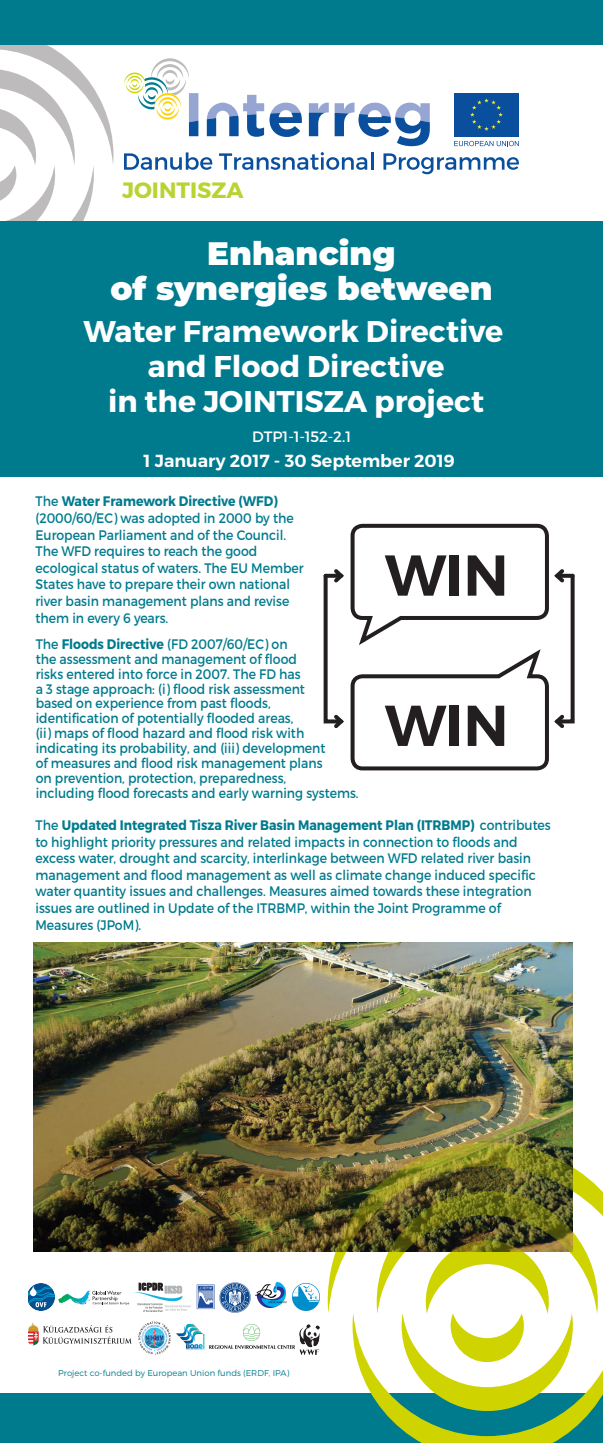
<style>
.page{position:relative;width:603px;height:1443px;background:#fff}
.page>*{position:absolute;margin:0;border:0;box-sizing:border-box;transform-origin:0 0}
.t1{font:600 57.5px "Montserrat";letter-spacing:-.005em;color:#231f20}
.t2{font:900 32.5px/35px "Montserrat";color:#fff;text-align:center}
.t3{font:700 30px/35px "Montserrat";color:#fff;text-align:center}
.t4{font:700 22.18px "Montserrat";color:#b8d432}
.t5{font:600 17.5px "Montserrat";color:#fff}
.t6{font:15px "Montserrat";color:#fff}
.t7{font:13.82px/16.6px "Montserrat";color:#007b8e;scale:.9 1}
.t8{font:300 8.45px "Montserrat";color:#007b8e}
.s1{font-weight:700}
</style>
<div class="page">
<div style="left:0;top:1393px;width:602px;height:50px;background:#007b8e"></div>
<img style="left:33px;top:942px;width:539px;height:309px">
<svg style="left:0;top:45px;width:113px;height:176px"></svg>
<svg style="left:124px;top:58px;width:74px;height:78px"></svg>
<svg style="left:309px;top:102px;width:19px;height:34px"></svg>
<svg style="left:334px;top:102px;width:95px;height:44px"></svg>
<svg style="left:207px;top:95px;width:95px;height:42px"></svg>
<div style="left:454px;top:93px;width:64px;height:43px;background:#0a4f9d"></div>
<svg style="left:470px;top:98px;width:32px;height:33px"></svg>
<svg style="left:454px;top:141px;width:64px;height:5px"></svg>
<svg style="left:124px;top:152px;width:88px;height:18px"></svg>
<svg style="left:219px;top:152px;width:148px;height:18px"></svg>
<hr style="left:370px;top:152px;width:3px;height:18px;background:#0a4f9d">
<svg style="left:383px;top:153px;width:136px;height:21px"></svg>
<div style="left:0;top:221px;width:602px;height:255px;background:#007b8e"></div>
<img style="left:28px;top:1283px;width:26px;height:27px">
<img style="left:138px;top:1321px;width:33px;height:34px">
<img style="left:176px;top:1324px;width:28px;height:26px">
<img style="left:299px;top:1324px;width:20px;height:30px">
<img style="left:209px;top:1340px;width:85px;height:9px">
<img style="left:244px;top:1324px;width:16px;height:16px">
<img style="left:196px;top:1284px;width:19px;height:26px">
<img style="left:220px;top:1282px;width:30px;height:30px">
<img style="left:256px;top:1282px;width:30px;height:25px">
<img style="left:292px;top:1283px;width:27px;height:27px">
<img style="left:28px;top:1323px;width:11px;height:23px">
<img style="left:43px;top:1336px;width:89px;height:8px">
<img style="left:43px;top:1325px;width:70px;height:8px">
<img style="left:327px;top:1142px;width:275px;height:171px">
<svg style="left:352px;top:1191px;width:250px;height:252px"></svg>
<svg style="left:323px;top:523px;width:252px;height:248px"></svg>
<div style="left:0;top:0;width:602px;height:45px;background:#007b8e"></div>
<svg style="left:59px;top:1283px;width:132px;height:29px"></svg>
<h3 class="t4" style="left:122px;top:177px;width:123px">JOINTISZA</h3>
<h2 class="t2" style="left:110px;top:234px;width:383px">Enhancing<br>of synergies between</h2>
<h3 class="t3" style="left:84px;top:314px;width:421px">Water Framework Directive and Flood Directive<br>in the JOINTISZA project</h3>
<p class="t6" style="left:252px;top:427px;width:100px">DTP1-1-152-2.1</p>
<p class="t5" style="left:143px;top:450px;width:312px">1 January 2017 - 30 September 2019</p>
<p class="t7" style="left:35px;top:493px;width:299px">The <span class="s1">Water Framework Directive (WFD) </span>(2000/60/EC) was adopted in 2000 by the European Parliament and of the Council.<br>The WFD requires to reach the good ecological status of waters. The EU Member States have to prepare their own national river basin management plans and revise them in every 6 years.</p>
<p class="t7" style="left:36px;top:636px;width:360px;line-height:14.9px">The <span class="s1">Floods Directive</span> (FD 2007/60/EC) on<br>the assessment and management of flood<br>risks entered into force in 2007. The FD has<br>a 3 stage approach: (i) flood risk assessment<br>based on experience from past floods,<br>identification of potentially flooded areas,<br>(ii) maps of flood hazard and flood risk with indicating its probability, and (iii) development<br>of measures and flood risk management plans<br>on prevention, protection, preparedness,<br>including flood forecasts and early warning systems.</p>
<h1 class="t1" style="left:384px;top:540px;width:125px">WIN</h1>
<h1 class="t1" style="left:384px;top:690px;width:125px">WIN</h1>
<p class="t7" style="left:35px;top:817px;width:573px">The <span class="s1">Updated Integrated Tisza River Basin Management Plan (ITRBMP)</span> contributes to highlight priority pressures and related impacts in connection to floods and excess water, drought and scarcity, interlinkage between WFD related river basin management and flood management as well as climate change induced specific water quantity issues and challenges. Measures aimed towards these integration issues are outlined in Update of the ITRBMP, within the Joint Programme of Measures (JPoM).</p>
<p class="t8" style="left:58px;top:1368px;width:232px">Project co-funded by European Union funds (ERDF, IPA)</p>
</div>
